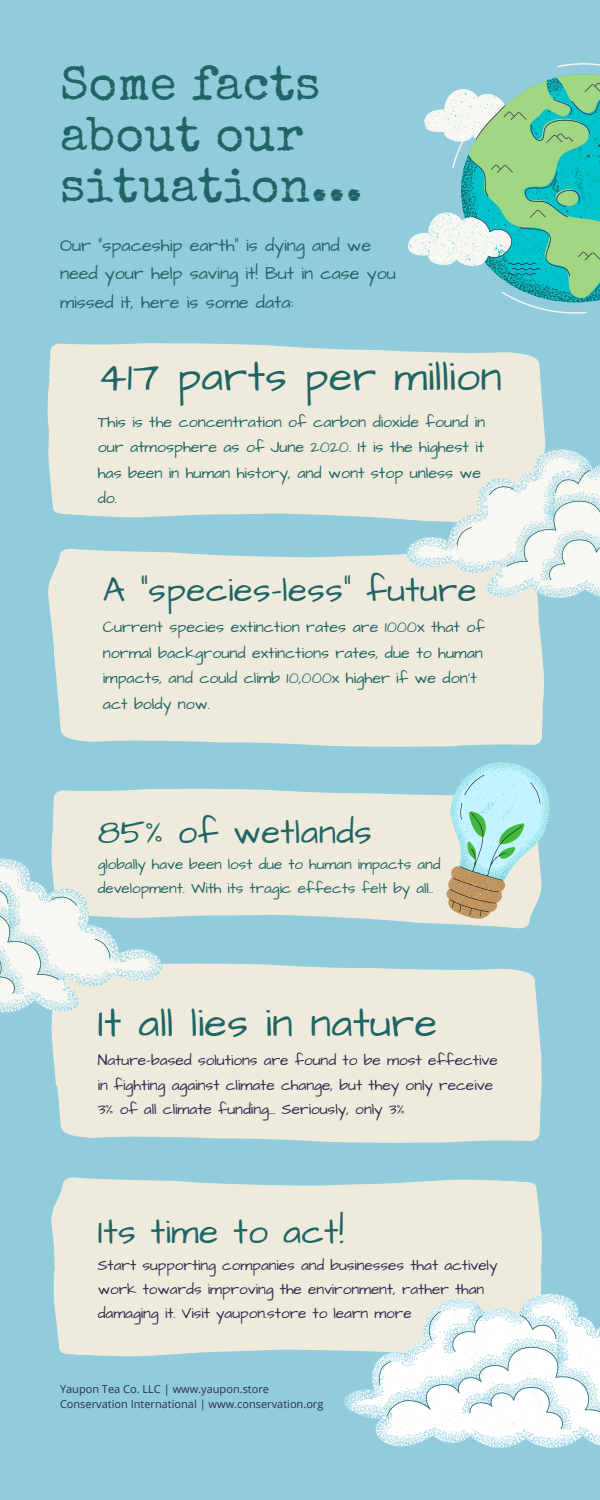
<style>
.page{position:relative;width:600px;height:1500px;background:#90ccdb}
.page>*{position:absolute;margin:0;border:0;box-sizing:border-box;transform-origin:0 0}
.t1{font:48.4px/51.2px "Special Elite";letter-spacing:.01em;color:#1f6566}
.t2{font:42.8px "Architects Daughter";letter-spacing:.01em;color:#1f6566}
.t3{font:41.4px "Architects Daughter";letter-spacing:.01em;color:#1f6566}
.t4{font:35.5px "Architects Daughter";letter-spacing:.01em;color:#1f6566}
.t5{font:35px "Architects Daughter";letter-spacing:.01em;color:#1f6566}
.t6{font:34.7px "Architects Daughter";letter-spacing:.01em;color:#1f6566}
.t7{font:18px/28.5px "Architects Daughter";color:#1f6566}
.t8{font:16px/25.5px "Architects Daughter";color:#1f6566}
.t9{font:15.5px/24.8px "Architects Daughter";color:#2e2b51}
.t10{font:15.3px/24px "Architects Daughter";color:#2e2b51}
.t11{font:15.2px/24px "Architects Daughter";color:#1f6566}
.t12{font:11px "Open Sans";color:#2e2b51}
</style>
<div class="page">
<svg style="left:59px;top:711px;width:484px;height:36px;background:#e5e7db"></svg>
<div style="left:48px;top:552px;width:496px;height:159px;background:#efebdc"></div>
<svg style="left:61px;top:1128px;width:479px;height:15px;fill:#efebdc"></svg>
<div style="left:51px;top:963px;width:491px;height:165px;background:#efebdc"></div>
<svg style="left:51px;top:788px;width:368px;height:135px;background:#e8e8db"></svg>
<svg style="left:58px;top:1177px;width:480px;height:21px;fill:#efebdc"></svg>
<div style="left:51px;top:1198px;width:491px;height:159px;background:#efebdc"></div>
<svg style="left:50px;top:343px;width:472px;height:11px;fill:#efebdc"></svg>
<svg style="left:47px;top:354px;width:499px;height:198px;fill:#efebdc"></svg>
<svg style="left:407px;top:63px;width:193px;height:251px"></svg>
<svg style="left:408px;top:71px;width:192px;height:233px"></svg>
<svg style="left:461px;top:74px;width:139px;height:228px;background:#71cbab"></svg>
<svg style="left:345px;top:1294px;width:255px;height:154px"></svg>
<svg style="left:379px;top:1311px;width:221px;height:118px;background:#ecf4f5"></svg>
<svg style="left:0;top:859px;width:162px;height:153px;background:#dfe9e5"></svg>
<svg style="left:407px;top:450px;width:193px;height:148px;background:#e5ece6"></svg>
<svg style="left:419px;top:762px;width:130px;height:167px"></svg>
<p class="t1" style="left:60px;top:63px;width:304px">Some facts about our situation...</p>
<p class="t7" style="left:60px;top:231px;width:337px">Our "spaceship earth" is dying and we need your help saving it! But in case you missed it, here is some data:</p>
<p class="t2" style="left:98px;top:348px;width:406px">417 parts per million</p>
<p class="t8" style="left:98px;top:409px;width:389px">This is the concentration of carbon dioxide found in our atmosphere as of June 2020. It is the highest it has been in human history, and wont stop unless we do.</p>
<p class="t5" style="left:103px;top:566px;width:375px">A "species-less" future</p>
<p class="t8" style="left:103px;top:615px;width:384px">Current species extinction rates are 1000x that of normal background extinctions rates, due to human impacts, and could climb 10,000x higher if we don't act boldy now.</p>
<p class="t6" style="left:98px;top:808px;width:276px">85% of wetlands</p>
<p class="t11" style="left:98px;top:853px;width:344px">globally have been lost due to human impacts and development. With its tragic effects felt by all..</p>
<p class="t3" style="left:98px;top:995px;width:341px">It all lies in nature</p>
<p class="t9" style="left:98px;top:1048px;width:402px">Nature-based solutions are found to be most effective in fighting against climate change, but they only receive<br>3% of all climate funding... Seriously, only 3%</p>
<p class="t4" style="left:98px;top:1208px;width:248px">Its time to act!</p>
<p class="t10" style="left:98px;top:1254px;width:401px">Start supporting companies and businesses that actively work towards improving the environment, rather than damaging it. Visit yaupon.store to learn more</p>
<p class="t12" style="left:60px;top:1381px;width:211px">Yaupon Tea Co. LLC | www.yaupon.store</p>
<p class="t12" style="left:60px;top:1396px;width:265px">Conservation International | www.conservation.org</p>
</div>
